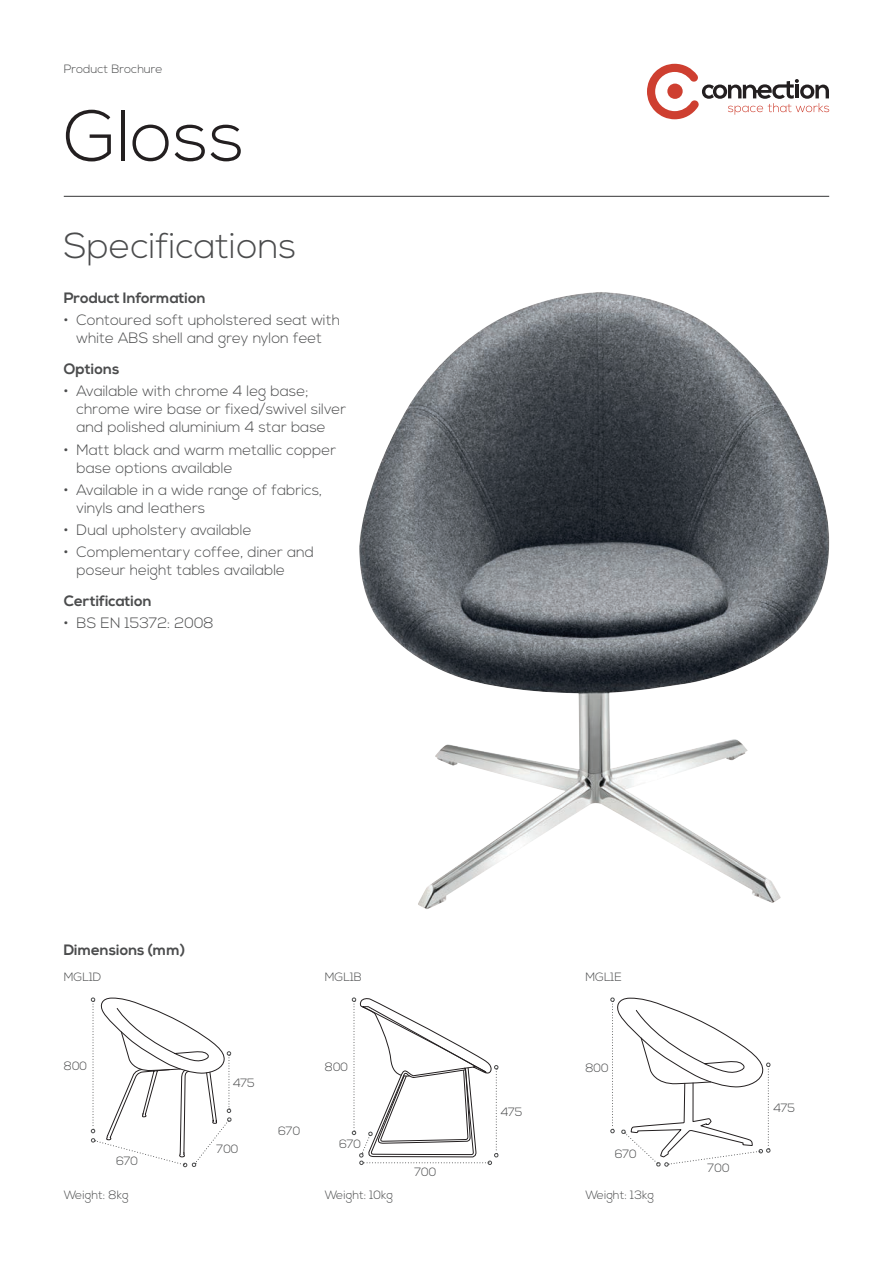
<style>
.page{position:relative;width:893px;height:1263px;background:#fff}
.page>*{position:absolute;margin:0;border:0;box-sizing:border-box;transform-origin:0 0}
.t1{font:300 72px "Nexa";color:#231f20}
.t2{font:300 36px "Nexa";color:#4b4c4d}
.t3{font:300 15px/18px "Nexa";color:#4b4c4d}
.t4{font:700 15px "Nexa";color:#4b4c4d}
.t5{font:300 12px "Nexa";color:#4b4c4d}
</style>
<div class="page">
<hr style="left:64px;top:196px;width:765px;height:1px;background:#4b4c4d">
<svg style="left:647px;top:64px;width:182px;height:55px"></svg>
<svg style="left:610px;top:997px;width:160px;height:170px"></svg>
<img style="left:359px;top:292px;width:470px;height:617px">
<svg style="left:352px;top:997px;width:146px;height:168px"></svg>
<svg style="left:91px;top:997px;width:141px;height:170px"></svg>
<p class="t5" style="left:64px;top:62px;width:100px">Product Brochure</p>
<h1 class="t1" style="left:64px;top:95px;width:182px">Gloss</h1>
<h2 class="t2" style="left:64px;top:225px;width:234px">Specifications</h2>
<p class="t4" style="left:64px;top:289px;width:143px">Product Information</p>
<p class="t3" style="left:64px;top:312px;width:278px;text-align:center">• Contoured soft upholstered seat with white ABS shell and grey nylon feet</p>
<p class="t4" style="left:64px;top:360px;width:57px">Options</p>
<p class="t3" style="left:77px;top:383px;width:271px;text-indent:-13px">• Available with chrome 4 leg base; chrome wire base or fixed/swivel silver and polished aluminium 4 star base</p>
<p class="t3" style="left:77px;top:441px;width:261px;text-indent:-13px">• Matt black and warm metallic copper base options available</p>
<p class="t3" style="left:77px;top:481px;width:247px;text-indent:-13px">• Available in a wide range of fabrics, vinyls and leathers</p>
<p class="t3" style="left:64px;top:522px;width:189px">• Dual upholstery available</p>
<p class="t3" style="left:77px;top:544px;width:239px;text-indent:-13px">• Complementary coffee, diner and poseur height tables available</p>
<p class="t4" style="left:64px;top:592px;width:89px">Certification</p>
<p class="t3" style="left:64px;top:615px;width:151px">• BS EN 15372: 2008</p>
<p class="t4" style="left:64px;top:941px;width:123px">Dimensions (mm)</p>
<p class="t5" style="left:64px;top:969px;width:39px">MGL1D</p>
<p class="t5" style="left:64px;top:1059px;width:25px">800</p>
<p class="t5" style="left:116px;top:1154px;width:24px">670</p>
<p class="t5" style="left:325px;top:969px;width:39px">MGL1B</p>
<p class="t5" style="left:585px;top:969px;width:38px">MGL1E</p>
<p class="t5" style="left:233px;top:1075px;width:23px">475</p>
<p class="t5" style="left:216px;top:1142px;width:24px">700</p>
<p class="t5" style="left:278px;top:1124px;width:24px">670</p>
<p class="t5" style="left:325px;top:1060px;width:25px">800</p>
<p class="t5" style="left:585px;top:1061px;width:25px">800</p>
<p class="t5" style="left:339px;top:1137px;width:24px">670</p>
<p class="t5" style="left:501px;top:1105px;width:23px">475</p>
<p class="t5" style="left:773px;top:1101px;width:23px">475</p>
<p class="t5" style="left:615px;top:1147px;width:24px">670</p>
<p class="t5" style="left:414px;top:1164px;width:24px">700</p>
<p class="t5" style="left:707px;top:1160px;width:24px">700</p>
<p class="t5" style="left:64px;top:1188px;width:66px">Weight: 8kg</p>
<p class="t5" style="left:325px;top:1188px;width:70px">Weight: 10kg</p>
<p class="t5" style="left:585px;top:1188px;width:70px">Weight: 13kg</p>
</div>
